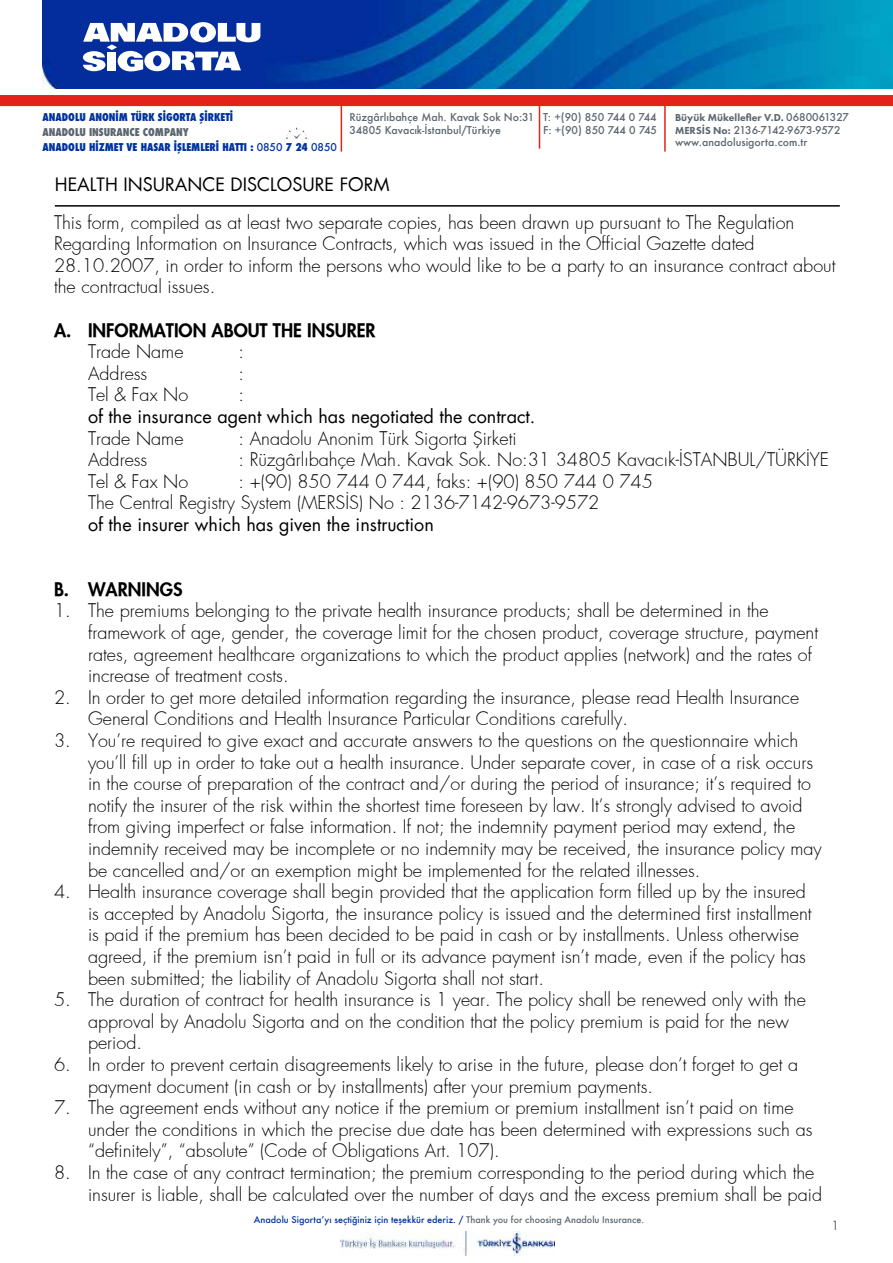
<style>
.page{position:relative;width:893px;height:1263px;background:#fff}
.page>*{position:absolute;margin:0;border:0;box-sizing:border-box;transform-origin:0 0}
.t1{font:300 18px/21.6px "Futura";color:#000}
.t2{font:18px "Futura";color:#000}
.t3{font:800 18px "Futura";color:#000}
.t4{font:300 12px "Futura";color:#000}
.t5{font:500 10.5px/12.6px "Futura";color:#5c6670}
.t6{font:800 condensed 10.5px/14.7px "Futura";color:#0033a0}
.t7{font:800 10.5px "Futura PT";color:#5c6670}
.t8{font:500 9px "Futura";color:#0033a0}
.s1{color:#5c6670}
.s2{font-weight:500;font-stretch:normal}
.s3{font-family:"Futura";font-weight:500}
.s4{font-family:"Futura PT";font-weight:800}
</style>
<div class="page">
<hr style="left:55px;top:205px;width:785px;height:2px;background:#000">
<img style="left:340px;top:1231px;width:215px;height:25px">
<hr style="left:341px;top:101px;width:1px;height:51px;background:#e2231a">
<svg style="left:286px;top:128px;width:21px;height:11px"></svg>
<hr style="left:539px;top:98px;width:1px;height:51px;background:#e2231a">
<hr style="left:664px;top:101px;width:2px;height:51px;background:#e2231a">
<img style="left:43px;top:0;width:850px;height:89px">
<div style="left:0;top:95px;width:893px;height:11px;background:#e2231a"></div>
<svg style="left:83px;top:22px;width:177px;height:49px"></svg>
<p class="t6" style="left:43px;top:110px;width:192px">ANADOLU ANONİM TÜRK SİGORTA ŞİRKETİ</p>
<p class="t6" style="left:43px;top:125px;width:296px"><span class="s1">ANADOLU INSURANCE COMPANY<br></span>ANADOLU HİZMET VE HASAR İŞLEMLERİ HATTI : <span class="s2">0850</span> 7 24 <span class="s2">0850</span></p>
<p class="t5" style="left:350px;top:111px;width:186px">Rüzgârlıbahçe Mah. Kavak Sok No:31<br>34805 Kavacık-İstanbul/Türkiye</p>
<p class="t5" style="left:543px;top:111px;width:116px">T: +(90) 850 744 0 744<br>F: +(90) 850 744 0 745</p>
<p class="t7" style="left:675px;top:111px;width:175px">Büyük Mükellefler V.D. <span class="s3">0680061327</span></p>
<p class="t5" style="left:675px;top:123px;width:167px"><span class="s4">MERSİS No:</span> 2136-7142-9673-9572 www.anadolusigorta.com.tr</p>
<p class="t2" style="left:55px;top:172px;width:336px">HEALTH INSURANCE DISCLOSURE FORM</p>
<p class="t1" style="left:54px;top:211px;width:783px">This form, compiled as at least two separate copies, has been drawn up pursuant to The Regulation Regarding Information on Insurance Contracts, which was issued in the Official Gazette dated 28.10.2007, in order to inform the persons who would like to be a party to an insurance contract about the contractual issues.</p>
<p class="t3" style="left:54px;top:318px;width:323px">A. INFORMATION ABOUT THE INSURER</p>
<p class="t1" style="left:88px;top:341px;width:97px">Trade Name</p>
<p class="t1" style="left:238px;top:341px;width:7px">:</p>
<p class="t1" style="left:88px;top:363px;width:61px">Address</p>
<p class="t1" style="left:238px;top:363px;width:7px">:</p>
<p class="t1" style="left:88px;top:384px;width:102px">Tel &amp; Fax No</p>
<p class="t1" style="left:238px;top:384px;width:7px">:</p>
<p class="t2" style="left:88px;top:404px;width:449px">of the insurance agent which has negotiated the contract.</p>
<p class="t1" style="left:88px;top:427px;width:97px">Trade Name</p>
<p class="t1" style="left:239px;top:427px;width:280px">: Anadolu Anonim Türk Sigorta Şirketi</p>
<p class="t1" style="left:88px;top:449px;width:61px">Address</p>
<p class="t1" style="left:238px;top:449px;width:592px">: Rüzgârlıbahçe Mah. Kavak Sok. No:31 34805 Kavacık-İSTANBUL/TÜRKİYE</p>
<p class="t1" style="left:88px;top:471px;width:102px">Tel &amp; Fax No</p>
<p class="t1" style="left:88px;top:471px;width:566px;text-indent:150px">: +(90) 850 744 0 744, faks: +(90) 850 744 0 745<br>The Central Registry System (MERSİS) No : 2136-7142-9673-9572</p>
<p class="t2" style="left:88px;top:512px;width:347px">of the insurer which has given the instruction</p>
<p class="t3" style="left:54px;top:577px;width:130px">B. WARNINGS</p>
<p class="t1" style="left:88px;top:600px;width:732px;text-indent:-34px">1. The premiums belonging to the private health insurance products; shall be determined in the framework of age, gender, the coverage limit for the chosen product, coverage structure, payment rates, agreement healthcare organizations to which the product applies (network) and the rates of increase of treatment costs.</p>
<p class="t1" style="left:88px;top:687px;width:713px;text-indent:-34px">2. In order to get more detailed information regarding the insurance, please read Health Insurance<br>General Conditions and Health Insurance Particular Conditions carefully.</p>
<p class="t1" style="left:88px;top:730px;width:735px;text-indent:-34px">3. You’re required to give exact and accurate answers to the questions on the questionnaire which you’ll fill up in order to take out a health insurance. Under separate cover, in case of a risk occurs in the course of preparation of the contract and/or during the period of insurance; it’s required to notify the insurer of the risk within the shortest time foreseen by law. It’s strongly advised to avoid from giving imperfect or false information. If not; the indemnity payment period may extend, the indemnity received may be incomplete or no indemnity may be received, the insurance policy may be cancelled and/or an exemption might be implemented for the related illnesses.</p>
<p class="t1" style="left:88px;top:881px;width:725px;text-indent:-34px">4. Health insurance coverage shall begin provided that the application form filled up by the insured is accepted by Anadolu Sigorta, the insurance policy is issued and the determined first installment is paid if the premium has been decided to be paid in cash or by installments. Unless otherwise agreed, if the premium isn’t paid in full or its advance payment isn’t made, even if the policy has been submitted; the liability of Anadolu Sigorta shall not start.</p>
<p class="t1" style="left:88px;top:989px;width:719px;text-indent:-34px">5. The duration of contract for health insurance is 1 year. The policy shall be renewed only with the approval by Anadolu Sigorta and on the condition that the policy premium is paid for the new period.</p>
<p class="t1" style="left:88px;top:1054px;width:712px;text-indent:-34px">6. In order to prevent certain disagreements likely to arise in the future, please don’t forget to get a payment document (in cash or by installments) after your premium payments.</p>
<p class="t1" style="left:88px;top:1097px;width:726px;text-indent:-34px">7. The agreement ends without any notice if the premium or premium installment isn’t paid on time under the conditions in which the precise due date has been determined with expressions such as “definitely”, “absolute” (Code of Obligations Art. 107).</p>
<p class="t1" style="left:88px;top:1162px;width:736px;text-indent:-34px">8. In the case of any contract termination; the premium corresponding to the period during which the insurer is liable, shall be calculated over the number of days and the excess premium shall be paid</p>
<p class="t8" style="left:254px;top:1213px;width:392px">Anadolu Sigorta’yı seçtiğiniz için teşekkür ederiz. / <span class="s1">Thank you for choosing Anadolu Insurance.</span></p>
<p class="t4" style="left:831px;top:1217px;width:9px">1</p>
</div>
